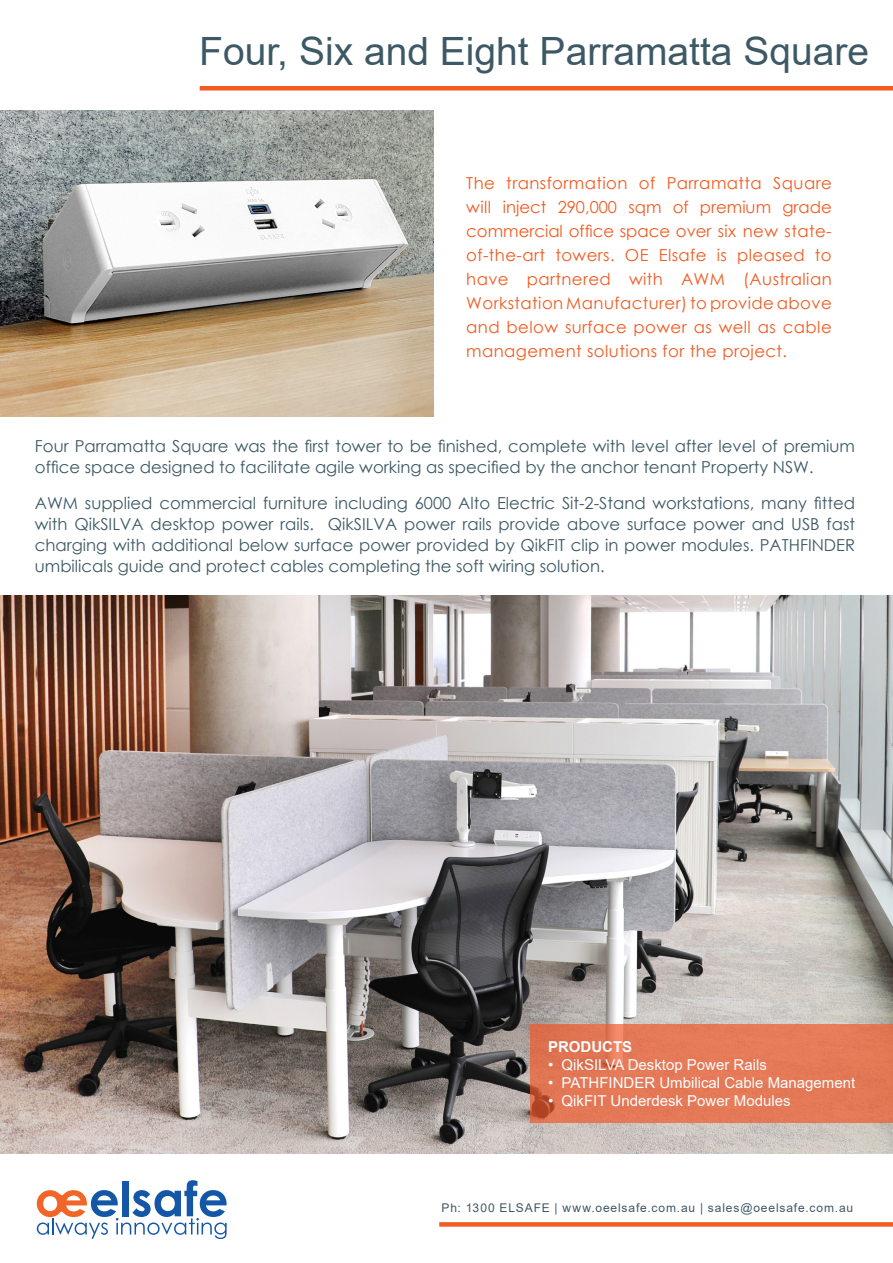
<style>
.page{position:relative;width:893px;height:1263px;background:#fff}
.page>*{position:absolute;margin:0;border:0;box-sizing:border-box;transform-origin:0 0}
.t1{font:39px "Arial";color:#3d5965}
.component_body_text{font:16.5px/21px "Century Gothic";color:#3d5965}
.component_body_text-2{font:16.5px/24px "Century Gothic";letter-spacing:.025em;color:#f25b21;text-align:justify}
.t2{font:15px "Arial";color:#fbfdfe}
.t3{font:700 15px "Arial";color:#fbfdfe}
.t4{font:12px "Arial";letter-spacing:.075em;color:#3f5864}
</style>
<div class="page">
<svg style="left:37px;top:1180px;width:190px;height:58px"></svg>
<div style="left:439px;top:1222px;width:454px;height:5px;background:#f25b21"></div>
<img style="left:0;top:595px;width:893px;height:558px">
<div style="left:530px;top:1024px;width:363px;height:98px;background:#e57957"></div>
<img style="left:0;top:111px;width:434px;height:306px">
<div style="left:200px;top:86px;width:693px;height:5px;background:#f25b21"></div>
<p class="t1" style="left:199px;top:24px;width:671px">Four, Six and Eight Parramatta Square</p>
<p class="component_body_text-2" style="left:466px;top:171px;width:367px">The transformation of Parramatta Square will inject 290,000 sqm of premium grade commercial office space over six new state&shy;of-the-art towers. OE Elsafe is pleased to have partnered with AWM (Australian Workstation Manufacturer) to provide above and below surface power as well as cable management solutions for the project.</p>
<p class="component_body_text" style="left:35px;top:435px;width:822px">Four Parramatta Square was the first tower to be finished, complete with level after level of premium office space designed to facilitate agile working as specified by the anchor tenant Property NSW.</p>
<p class="component_body_text" style="left:35px;top:492px;width:822px;text-align:justify">AWM supplied commercial furniture including 6000 Alto Electric Sit-2-Stand workstations, many fitted with QikSILVA desktop power rails. QikSILVA power rails provide above surface power and USB fast charging with additional below surface power provided by QikFIT clip in power modules. PATHFINDER umbilicals guide and protect cables completing the soft wiring solution.</p>
<p class="t3" style="left:548px;top:1036px;width:86px">PRODUCTS</p>
<p class="t2" style="left:548px;top:1054px;width:220px">• QikSILVA Desktop Power Rails</p>
<p class="t2" style="left:548px;top:1072px;width:309px">• PATHFINDER Umbilical Cable Management</p>
<p class="t2" style="left:548px;top:1090px;width:244px">• QikFIT Underdesk Power Modules</p>
<p class="t4" style="left:442px;top:1199px;width:413px">Ph: 1300 ELSAFE | www.oeelsafe.com.au | sales@oeelsafe.com.au</p>
</div>
